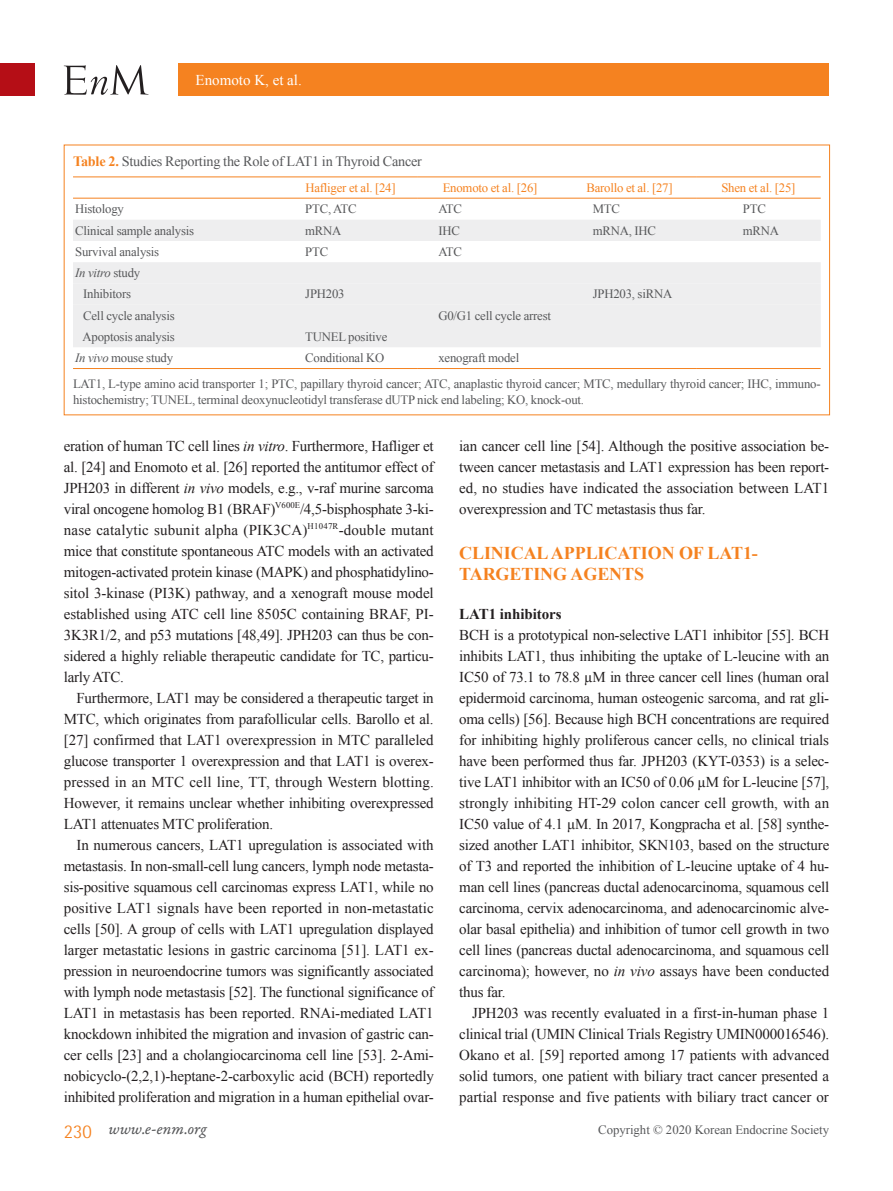
<style>
.page{position:relative;width:893px;height:1191px;background:#fff}
.page>*{position:absolute;margin:0;border:0;box-sizing:border-box;transform-origin:0 0}
.소제목1{font:700 18px/21px "Times New Roman";letter-spacing:-.005em;color:#f58220}
.t1{font:16.5px "Garamond Premr Pro It Capt";color:#57585a}
.본문{font:15px/21px "Times New Roman";letter-spacing:-.015em;color:#231f20;text-align:justify}
.본문_0{font:15px/21px "Times New Roman";letter-spacing:-.015em;color:#231f20;text-align:justify}
.t2{font:15px "Times New Roman";color:#fff}
.소제목2{font:700 15px "Times New Roman";letter-spacing:-.005em;color:#231f20}
.표그림제목{font:14.25px "Times New Roman";letter-spacing:-.015em;color:#57585a}
.표본문{font:12.75px/15.9px "Times New Roman";letter-spacing:-.015em;color:#57585a}
.표머리글{font:12.75px "Times New Roman";letter-spacing:-.015em;color:#f58220}
.표본문-2{font:italic 12.75px "Times New Roman";letter-spacing:-.015em;color:#57585a}
.s1{font-weight:700;color:#f58220}
.s2{font-style:normal}
.s3{font-style:italic}
.s4{font-family:"Rotis Semi Sans Std";font-weight:300;font-size:19.5px;color:#f58220}
</style>
<div class="page">
<div style="left:0;top:64px;width:34px;height:32px;background:#b50e16"></div>
<div style="left:179px;top:64px;width:650px;height:32px;background:#f58220"></div>
<svg style="left:64px;top:65px;width:85px;height:30px"></svg>
<div style="left:73px;top:220px;width:748px;height:21px;background:#eeeeef"></div>
<div style="left:73px;top:262px;width:748px;height:21px;background:#eeeeef"></div>
<div style="left:73px;top:283px;width:748px;height:64px;background:#eeeeef"></div>
<hr style="left:73px;top:177px;width:211px;height:1px;background:#f58220">
<hr style="left:284px;top:177px;width:133px;height:1px;background:#f58220">
<hr style="left:417px;top:177px;width:146px;height:1px;background:#f58220">
<hr style="left:563px;top:177px;width:133px;height:1px;background:#f58220">
<hr style="left:696px;top:177px;width:125px;height:1px;background:#f58220">
<hr style="left:73px;top:198px;width:211px;height:1px;background:#f58220">
<hr style="left:284px;top:198px;width:133px;height:1px;background:#f58220">
<hr style="left:417px;top:198px;width:146px;height:1px;background:#f58220">
<hr style="left:563px;top:198px;width:133px;height:1px;background:#f58220">
<hr style="left:696px;top:198px;width:125px;height:1px;background:#f58220">
<hr style="left:73px;top:368px;width:211px;height:1px;background:#f58220">
<hr style="left:284px;top:368px;width:133px;height:1px;background:#f58220">
<hr style="left:417px;top:368px;width:146px;height:1px;background:#f58220">
<hr style="left:563px;top:368px;width:133px;height:1px;background:#f58220">
<hr style="left:696px;top:368px;width:125px;height:1px;background:#f58220">
<p class="t2" style="left:196px;top:70px;width:108px">Enomoto K, et al.</p>
<p class="표그림제목" style="left:73px;top:151px;width:350px"><span class="s1">Table 2.</span> Studies Reporting the Role of LAT1 in Thyroid Cancer</p>
<p class="표머리글" style="left:305px;top:179px;width:92px">Hafliger et al. [24]</p>
<p class="표머리글" style="left:443px;top:179px;width:96px">Enomoto et al. [26]</p>
<p class="표머리글" style="left:586px;top:179px;width:88px">Barollo et al. [27]</p>
<p class="표머리글" style="left:721px;top:179px;width:76px">Shen et al. [25]</p>
<p class="표본문" style="left:75px;top:201px;width:50px">Histology</p>
<p class="표본문" style="left:305px;top:201px;width:53px">PTC, ATC</p>
<p class="표본문" style="left:438px;top:201px;width:25px">ATC</p>
<p class="표본문" style="left:593px;top:201px;width:29px">MTC</p>
<p class="표본문" style="left:743px;top:201px;width:25px">PTC</p>
<p class="표본문" style="left:75px;top:222px;width:120px">Clinical sample analysis</p>
<p class="표본문" style="left:305px;top:222px;width:38px">mRNA</p>
<p class="표본문" style="left:438px;top:222px;width:23px">IHC</p>
<p class="표본문" style="left:593px;top:222px;width:65px">mRNA, IHC</p>
<p class="표본문" style="left:743px;top:222px;width:38px">mRNA</p>
<p class="표본문" style="left:75px;top:243px;width:86px">Survival analysis</p>
<p class="표본문" style="left:305px;top:243px;width:25px">PTC</p>
<p class="표본문" style="left:438px;top:243px;width:25px">ATC</p>
<p class="표본문-2" style="left:75px;top:264px;width:67px">In vitro <span class="s2">study</span></p>
<p class="표본문" style="left:83px;top:286px;width:49px">Inhibitors</p>
<p class="표본문" style="left:305px;top:286px;width:41px">JPH203</p>
<p class="표본문" style="left:593px;top:286px;width:81px">JPH203, siRNA</p>
<p class="표본문" style="left:83px;top:307px;width:93px">Cell cycle analysis</p>
<p class="표본문" style="left:438px;top:307px;width:114px">G0/G1 cell cycle arrest</p>
<p class="표본문" style="left:82px;top:328px;width:94px">Apoptosis analysis</p>
<p class="표본문" style="left:305px;top:328px;width:84px">TUNEL positive</p>
<p class="표본문" style="left:75px;top:350px;width:99px"><span class="s3">In vivo</span> mouse study</p>
<p class="표본문" style="left:305px;top:350px;width:81px">Conditional KO</p>
<p class="표본문" style="left:438px;top:350px;width:82px">xenograft model</p>
<p class="표본문" style="left:73px;top:375px;width:749px">LAT1, L-type amino acid transporter 1; PTC, papillary thyroid cancer; ATC, anaplastic thyroid cancer; MTC, medullary thyroid cancer; IHC, immuno&shy;histochemistry; TUNEL, terminal deoxynucleotidyl transferase dUTP nick end labeling; KO, knock-out.</p>
<p class="본문_0" style="left:64px;top:435px;width:371px">eration of human TC cell lines <span class="s3">in vitro</span>. Furthermore, Hafliger et al. [24] and Enomoto et al. [26] reported the antitumor effect of JPH203 in different <span class="s3">in vivo</span> models, e.g., v-raf murine sarcoma viral oncogene homolog B1 (BRAF)<sup>V600E</sup>/4,5-bisphosphate 3-ki&shy;nase catalytic subunit alpha (PIK3CA)<sup>H1047R</sup>-double mutant mice that constitute spontaneous ATC models with an activated mitogen-activated protein kinase (MAPK) and phosphatidylino&shy;sitol 3-kinase (PI3K) pathway, and a xenograft mouse model established using ATC cell line 8505C containing BRAF, PI-3K3R1/2, and p53 mutations [48,49]. JPH203 can thus be con&shy;sidered a highly reliable therapeutic candidate for TC, particu&shy;larly ATC.</p>
<p class="본문" style="left:64px;top:687px;width:372px;text-indent:13px">Furthermore, LAT1 may be considered a therapeutic target in MTC, which originates from parafollicular cells. Barollo et al. [27] confirmed that LAT1 overexpression in MTC paralleled glucose transporter 1 overexpression and that LAT1 is overex&shy;pressed in an MTC cell line, TT, through Western blotting.<br>However, it remains unclear whether inhibiting overexpressed LAT1 attenuates MTC proliferation.</p>
<p class="본문" style="left:64px;top:834px;width:372px;text-indent:13px">In numerous cancers, LAT1 upregulation is associated with metastasis. In non-small-cell lung cancers, lymph node metasta&shy;sis-positive squamous cell carcinomas express LAT1, while no positive LAT1 signals have been reported in non-metastatic cells [50]. A group of cells with LAT1 upregulation displayed larger metastatic lesions in gastric carcinoma [51]. LAT1 ex&shy;pression in neuroendocrine tumors was significantly associated with lymph node metastasis [52]. The functional significance of LAT1 in metastasis has been reported. RNAi-mediated LAT1 knockdown inhibited the migration and invasion of gastric can&shy;cer cells [23] and a cholangiocarcinoma cell line [53]. 2-Ami&shy;nobicyclo-(2,2,1)-heptane-2-carboxylic acid (BCH) reportedly inhibited proliferation and migration in a human epithelial ovar-</p>
<p class="본문" style="left:459px;top:435px;width:372px">ian cancer cell line [54]. Although the positive association be&shy;tween cancer metastasis and LAT1 expression has been report&shy;ed, no studies have indicated the association between LAT1 overexpression and TC metastasis thus far.</p>
<p class="소제목1" style="left:459px;top:542px;width:300px">CLINICAL APPLICATION OF LAT1-<br>TARGETING AGENTS</p>
<p class="소제목2" style="left:459px;top:604px;width:104px">LAT1 inhibitors</p>
<p class="본문_0" style="left:459px;top:624px;width:372px">BCH is a prototypical non-selective LAT1 inhibitor [55]. BCH inhibits LAT1, thus inhibiting the uptake of L-leucine with an IC50 of 73.1 to 78.8 µM in three cancer cell lines (human oral epidermoid carcinoma, human osteogenic sarcoma, and rat gli&shy;oma cells) [56]. Because high BCH concentrations are required for inhibiting highly proliferous cancer cells, no clinical trials have been performed thus far. JPH203 (KYT-0353) is a selec&shy;tive LAT1 inhibitor with an IC50 of 0.06 µM for L-leucine [57], strongly inhibiting HT-29 colon cancer cell growth, with an IC50 value of 4.1 μM. In 2017, Kongpracha et al. [58] synthe&shy;sized another LAT1 inhibitor, SKN103, based on the structure of T3 and reported the inhibition of L-leucine uptake of 4 hu&shy;man cell lines (pancreas ductal adenocarcinoma, squamous cell carcinoma, cervix adenocarcinoma, and adenocarcinomic alve&shy;olar basal epithelia) and inhibition of tumor cell growth in two cell lines (pancreas ductal adenocarcinoma, and squamous cell carcinoma); however, no <span class="s3">in vivo</span> assays have been conducted thus far.</p>
<p class="본문" style="left:459px;top:1002px;width:372px;text-indent:13px">JPH203 was recently evaluated in a first-in-human phase 1 clinical trial (UMIN Clinical Trials Registry UMIN000016546).<br>Okano et al. [59] reported among 17 patients with advanced solid tumors, one patient with biliary tract cancer presented a partial response and five patients with biliary tract cancer or</p>
<p class="t1" style="left:64px;top:1118px;width:144px"><span class="s4">230</span> www.e-enm.org</p>
<p class="표본문" style="left:598px;top:1121px;width:233px">Copyright © 2020 Korean Endocrine Society</p>
</div>
